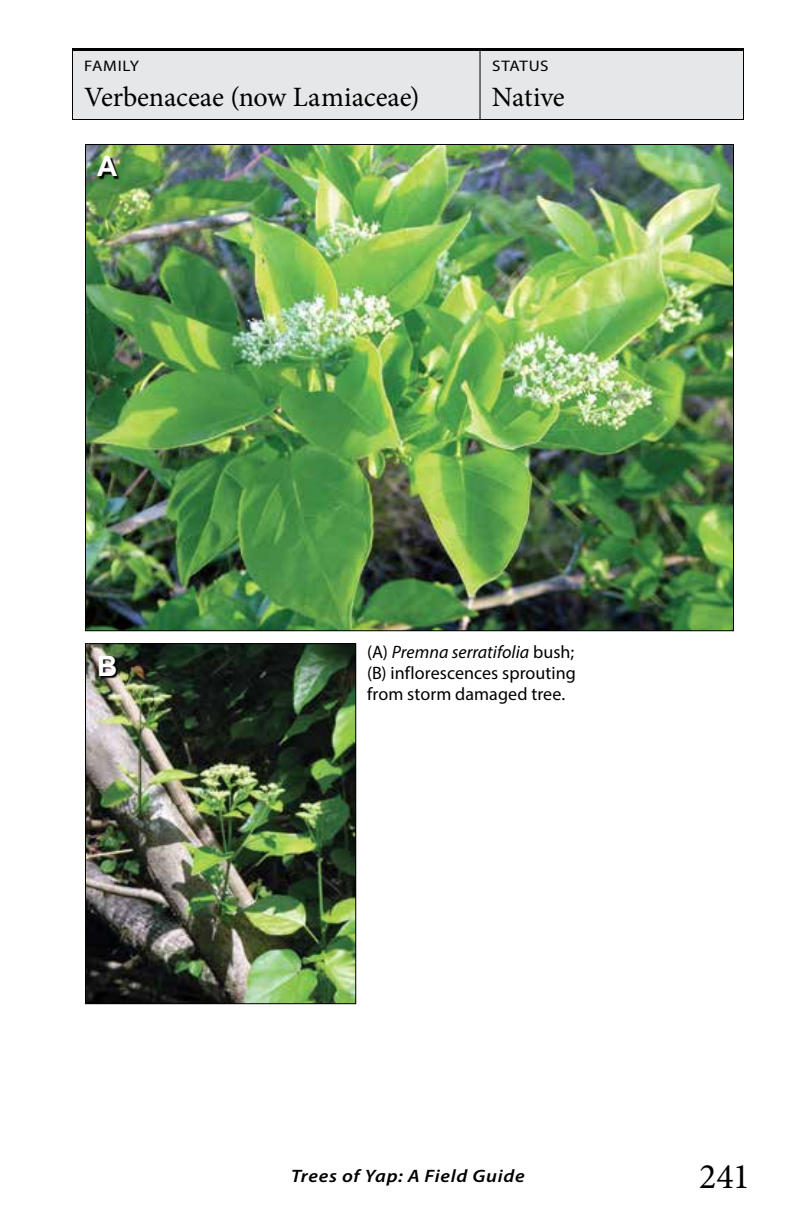
<style>
.page{position:relative;width:792px;height:1224px;background:#fff}
.page>*{position:absolute;margin:0;border:0;box-sizing:border-box;transform-origin:0 0}
.t1{font:36px "Minion Pro";color:#000}
.family{font:28px "Minion Pro";letter-spacing:-.005em;color:#000}
.t2{font:700 28px "Arial";color:#fff}
.t3{font:18px/21px "Myriad Pro";letter-spacing:.005em;color:#000;text-align:justify}
.t4{font:italic 600 18px "Myriad Pro";letter-spacing:.04em;color:#000;scale:1.11 1}
.t5{font:15.4px "Myriad Pro";letter-spacing:.035em;color:#000;scale:1.11 1}
.s1{font-style:italic}
</style>
<div class="page">
<div style="left:72px;top:48px;width:672px;height:72px;background:#e6e7e8"></div>
<div style="left:72px;top:48px;width:672px;height:72px;border:1px solid #000"></div>
<hr style="left:72px;top:48px;width:672px;height:3px;background:#000">
<hr style="left:480px;top:48px;width:1px;height:72px;background:#000">
<img style="left:87px;top:146px;width:645px;height:483px">
<img style="left:87px;top:645px;width:267px;height:357px">
<div style="left:85px;top:643px;width:271px;height:361px;border:1px solid #000"></div>
<svg style="left:100px;top:657px;width:19px;height:22px"></svg>
<svg style="left:98px;top:158px;width:22px;height:21px"></svg>
<p class="t5" style="left:84px;top:56px;width:51px">FAMILY</p>
<p class="t5" style="left:492px;top:56px;width:52px">STATUS</p>
<p class="family" style="left:84px;top:78px;width:337px">Verbenaceae (now Lamiaceae)</p>
<p class="family" style="left:492px;top:78px;width:74px">Native</p>
<p class="t2" style="left:97px;top:148px;width:22px">A</p>
<p class="t2" style="left:97px;top:647px;width:22px">B</p>
<p class="t3" style="left:367px;top:641px;width:210px">(A) <span class="s1">Premna serratifolia</span> bush; (B) inflorescences sprouting from storm damaged tree.</p>
<p class="t4" style="left:291px;top:1165px;width:212px">Trees of Yap: A Field Guide</p>
<h1 class="t1" style="left:699px;top:1152px;width:52px">241</h1>
</div>
